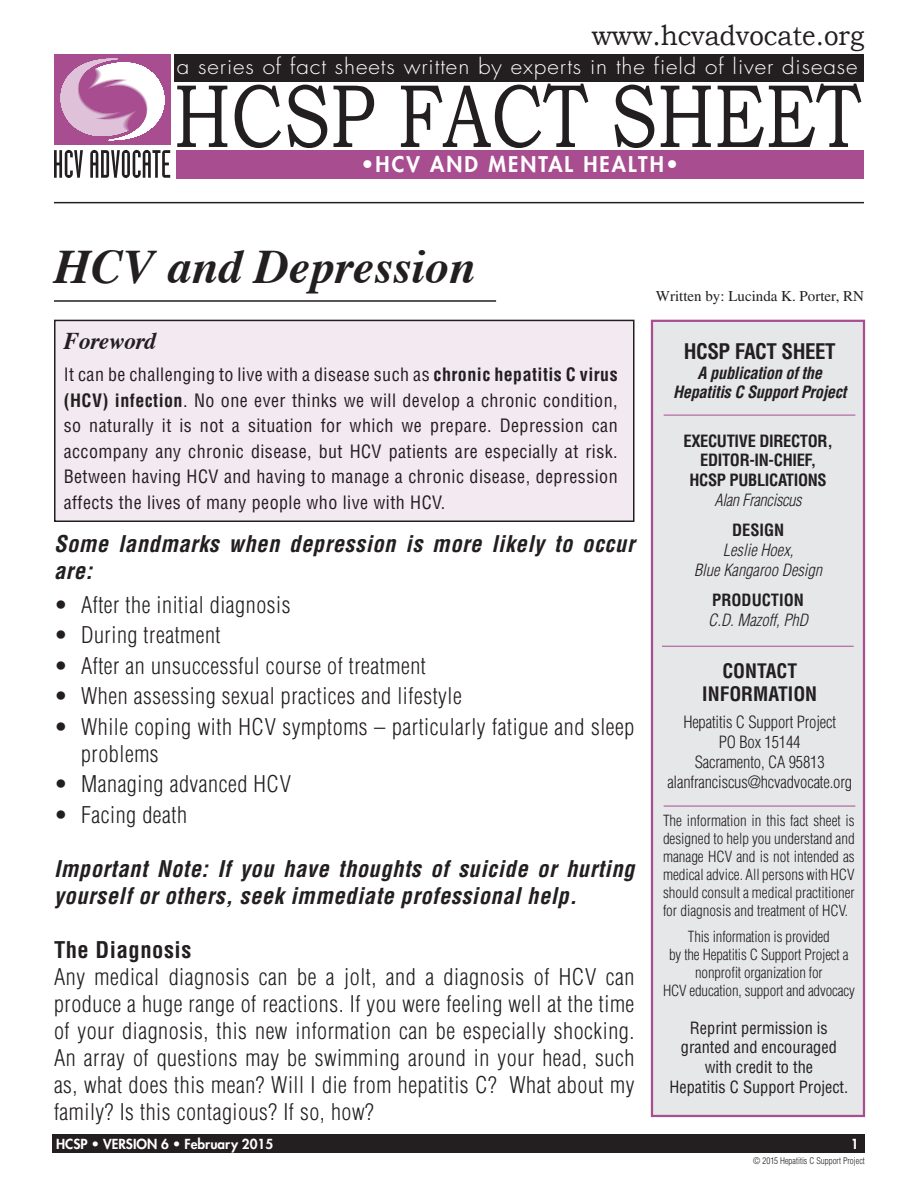
<style>
.page{position:relative;width:918px;height:1188px;background:#fff}
.page>*{position:absolute;margin:0;border:0;box-sizing:border-box;transform-origin:0 0}
.t1{font:90px "Bookman Old Style";color:#231f20;scale:.79 1}
.t2{font:italic 700 48px "Times";color:#231f20}
.t3{font:28.5px "Bookman Old Style";color:#231f20;scale:.91 1}
.t4{font:italic 700 24px "Times";letter-spacing:-.02em;color:#231f20}
.t5{font:300 condensed 22.5px/27px "Helvetica";letter-spacing:.025em;color:#231f20}
.t6{font:italic 700 condensed 22.5px/27px "Helvetica";letter-spacing:.025em;color:#231f20}
.t7{font:700 condensed 22.5px "Helvetica";letter-spacing:.025em;color:#231f20}
.t8{font:300 21px "Futura";letter-spacing:.04em;color:#fff;scale:1.07 1}
.t9{font:800 21px "Futura";letter-spacing:.1em;color:#fff}
.t10{font:700 condensed 21px "Helvetica";letter-spacing:-.02em;color:#231f20}
.t11{font:700 condensed 19.5px "Helvetica";color:#231f20}
.t12{font:condensed 18px/25.5px "Helvetica";letter-spacing:.025em;color:#231f20;text-align:justify}
.t13{font:300 condensed 16.5px "Helvetica";letter-spacing:-.01em;color:#231f20}
.t14{font:condensed 16.5px "Helvetica";color:#231f20}
.t15{font:700 condensed 16.5px "Helvetica";letter-spacing:-.02em;color:#231f20}
.t16{font:italic 300 condensed 16.5px "Helvetica";color:#231f20}
.t17{font:italic 700 condensed 16.5px "Helvetica";letter-spacing:-.02em;color:#231f20}
.t18{font:italic 300 condensed 16.5px "Helvetica";letter-spacing:-.02em;color:#231f20}
.t19{font:700 condensed 16.5px "Helvetica";color:#231f20}
.t20{font:300 condensed 15px/18px "Helvetica";letter-spacing:-.01em;color:#231f20;text-align:justify}
.t21{font:15px "Times";color:#231f20}
.t22{font:800 13.5px "Futura";color:#fff}
.t23{font:300 condensed 9px "Helvetica";color:#231f20}
.s1{font-weight:700}
</style>
<div class="page">
<div style="left:53px;top:1135px;width:812px;height:18px;background:#231f20"></div>
<div style="left:55px;top:320px;width:579px;height:201px;background:#f3e9f1"></div>
<div style="left:54px;top:320px;width:580px;height:202px;border:2px solid #231f20"></div>
<div style="left:651px;top:320px;width:214px;height:797px;background:#e6e7e9;border:2px solid #a84d90"></div>
<hr style="left:54px;top:300px;width:442px;height:2px;background:#231f20">
<hr style="left:54px;top:202px;width:810px;height:1px;background:#231f20">
<hr style="left:664px;top:415px;width:191px;height:1px;background:#a84d90">
<hr style="left:662px;top:646px;width:192px;height:1px;background:#a84d90">
<hr style="left:664px;top:806px;width:191px;height:1px;background:#a84d90">
<div style="left:175px;top:54px;width:689px;height:28px;background:#231f20"></div>
<div style="left:176px;top:150px;width:688px;height:28px;background:#a84d90"></div>
<svg style="left:54px;top:54px;width:116px;height:124px"></svg>
<p class="t3" style="left:592px;top:17px;width:301px">www.hcvadvocate.org</p>
<p class="t8" style="left:177px;top:53px;width:638px">a series of fact sheets written by experts in the field of liver disease</p>
<p class="t1" style="left:174px;top:58px;width:871px">HCSP FACT SHEET</p>
<p class="t9" style="left:361px;top:151px;width:318px">•HCV AND MENTAL HEALTH•</p>
<p class="t2" style="left:54px;top:222px;width:423px">HCV and Depression</p>
<p class="t4" style="left:64px;top:319px;width:94px">Foreword</p>
<p class="t12" style="left:64px;top:362px;width:556px">It can be challenging to live with a disease such as <span class="s1">chronic hepatitis C virus (HCV) infection</span>. No one ever thinks we will develop a chronic condition, so naturally it is not a situation for which we prepare. Depression can accompany any chronic disease, but HCV patients are especially at risk.<br>Between having HCV and having to manage a chronic disease, depression affects the lives of many people who live with HCV.</p>
<p class="t6" style="left:54px;top:530px;width:582px">Some landmarks when depression is more likely to occur are:</p>
<p class="t5" style="left:54px;top:591px;width:238px">• After the initial diagnosis</p>
<p class="t5" style="left:54px;top:621px;width:168px">• During treatment</p>
<p class="t5" style="left:54px;top:652px;width:373px">• After an unsuccessful course of treatment</p>
<p class="t5" style="left:54px;top:682px;width:409px">• When assessing sexual practices and lifestyle</p>
<p class="t5" style="left:81px;top:713px;width:555px;text-indent:-27px">• While coping with HCV symptoms – particularly fatigue and sleep problems</p>
<p class="t5" style="left:54px;top:770px;width:238px">• Managing advanced HCV</p>
<p class="t5" style="left:54px;top:801px;width:135px">• Facing death</p>
<p class="t6" style="left:54px;top:855px;width:582px">Important Note: If you have thoughts of suicide or hurting yourself or others, seek immediate professional help.</p>
<p class="t7" style="left:54px;top:935px;width:139px">The Diagnosis</p>
<p class="t5" style="left:54px;top:963px;width:582px;text-align:justify">Any medical diagnosis can be a jolt, and a diagnosis of HCV can produce a huge range of reactions. If you were feeling well at the time of your diagnosis, this new information can be especially shocking.<br>An array of questions may be swimming around in your head, such as, what does this mean? Will I die from hepatitis C? What about my family? Is this contagious? If so, how?</p>
<p class="t22" style="left:56px;top:1135px;width:219px">HCSP • VERSION 6 • February 2015</p>
<p class="t21" style="left:656px;top:288px;width:210px">Written by: Lucinda K. Porter, RN</p>
<p class="t10" style="left:684px;top:338px;width:154px">HCSP FACT SHEET</p>
<p class="t17" style="left:698px;top:362px;width:126px">A publication of the</p>
<p class="t17" style="left:673px;top:382px;width:175px">Hepatitis C Support Project</p>
<p class="t15" style="left:683px;top:430px;width:151px">EXECUTIVE DIRECTOR,</p>
<p class="t15" style="left:700px;top:450px;width:118px">EDITOR-IN-CHIEF,</p>
<p class="t15" style="left:689px;top:470px;width:139px">HCSP PUBLICATIONS</p>
<p class="t18" style="left:715px;top:490px;width:89px">Alan Franciscus</p>
<p class="t15" style="left:732px;top:520px;width:54px">DESIGN</p>
<p class="t16" style="left:723px;top:540px;width:72px">Leslie Hoex,</p>
<p class="t16" style="left:694px;top:560px;width:130px">Blue Kangaroo Design</p>
<p class="t19" style="left:712px;top:590px;width:93px">PRODUCTION</p>
<p class="t16" style="left:708px;top:610px;width:101px">C.D. Mazoff, PhD</p>
<p class="t11" style="left:722px;top:658px;width:76px">CONTACT</p>
<p class="t11" style="left:702px;top:682px;width:116px">INFORMATION</p>
<p class="t13" style="left:683px;top:712px;width:154px">Hepatitis C Support Project</p>
<p class="t13" style="left:719px;top:732px;width:83px">PO Box 15144</p>
<p class="t13" style="left:695px;top:752px;width:132px">Sacramento, CA 95813</p>
<p class="t13" style="left:667px;top:772px;width:186px">alanfranciscus@hcvadvocate.org</p>
<p class="t20" style="left:663px;top:812px;width:193px">The information in this fact sheet is designed to help you understand and manage HCV and is not intended as medical advice. All persons with HCV should consult a medical practitioner for diagnosis and treatment of HCV.</p>
<p class="t20" style="left:688px;top:927px;width:143px">This information is provided</p>
<p class="t20" style="left:669px;top:945px;width:181px;text-align:center">by the Hepatitis C Support Project a nonprofit organization for</p>
<p class="t20" style="left:663px;top:981px;width:193px">HCV education, support and advocacy</p>
<p class="t14" style="left:690px;top:1017px;width:139px">Reprint permission is</p>
<p class="t14" style="left:681px;top:1037px;width:158px">granted and encouraged</p>
<p class="t14" style="left:705px;top:1057px;width:110px">with credit to the</p>
<p class="t14" style="left:670px;top:1077px;width:180px">Hepatitis C Support Project.</p>
<p class="t22" style="left:851px;top:1136px;width:9px">1</p>
<p class="t23" style="left:753px;top:1156px;width:113px">© 2015 Hepatitis C Support Project</p>
</div>
